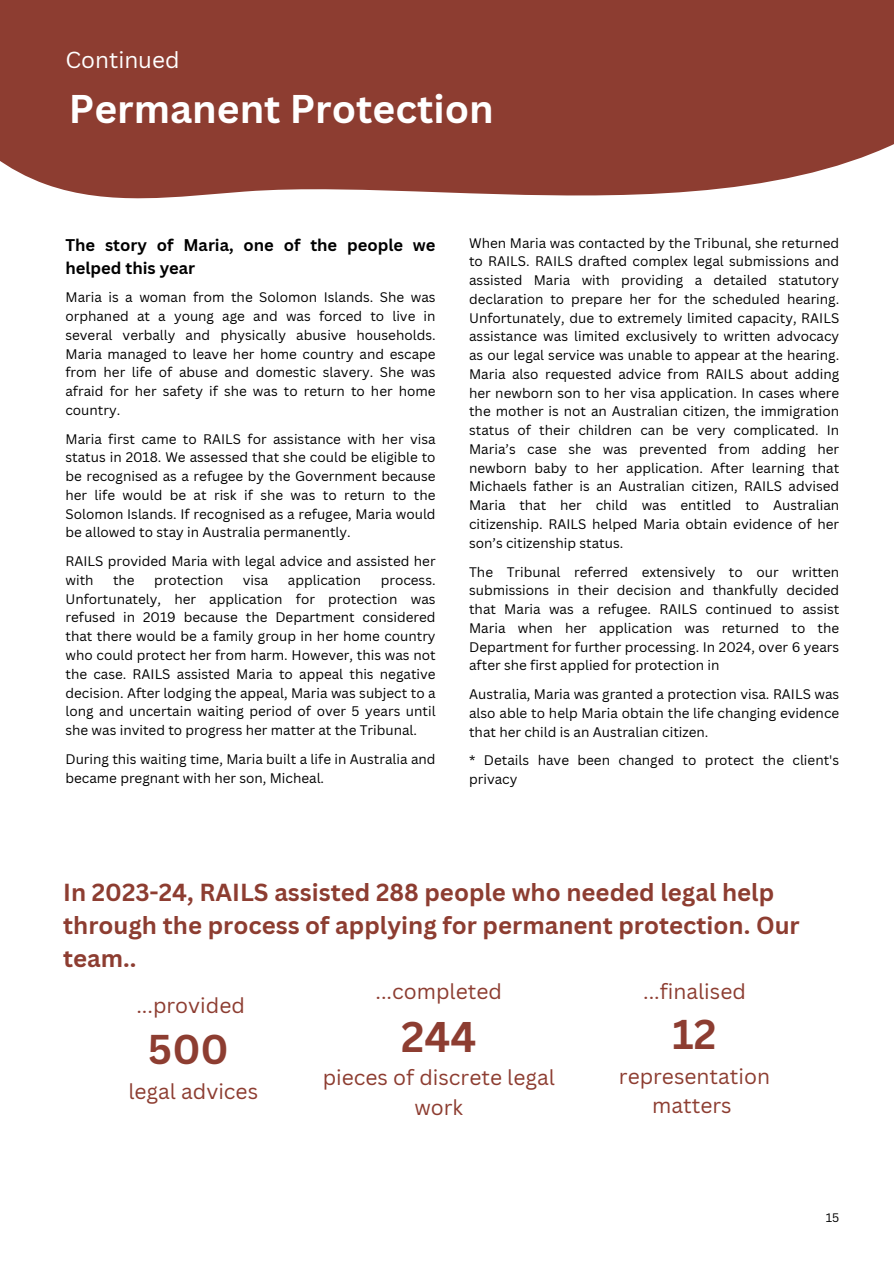
<style>
.page{position:relative;width:894px;height:1264px;background:#fff}
.page>*{position:absolute;margin:0;border:0;box-sizing:border-box;transform-origin:0 0}
.t1{font:700 41.7px "Canva Sans";color:#8d3d31}
.t2{font:700 40.5px "Canva Sans";color:#8d3d31}
.t3{font:700 39px "Canva Sans";color:#fff}
.t4{font:700 24px/32.7px "Canva Sans";color:#8d3d31}
.t5{font:22.5px "Canva Sans";color:#fff}
.t6{font:21px/29.2px "Canva Sans";color:#8d3d31;text-align:center}
.t7{font:700 16.5px/22.5px "Canva Sans";color:#000}
.t8{font:13.5px/18.8px "Canva Sans";color:#000;text-align:justify}
.t9{font:12px "Canva Sans";color:#000}
</style>
<div class="page">
<div style="left:0;top:0;width:893px;height:199px;background:#8d3d31"></div>
<p class="t5" style="left:65px;top:44px;width:115px">Continued</p>
<p class="t3" style="left:69px;top:81px;width:426px">Permanent Protection</p>
<p class="t7" style="left:65px;top:233px;width:371px">The story of Maria, one of the people we helped this year</p>
<h3 class="t8" style="left:65px;top:288px;width:371px">Maria is a woman from the Solomon Islands. She was orphaned at a young age and was forced to live in several verbally and physically abusive households.<br>Maria managed to leave her home country and escape from her life of abuse and domestic slavery. She was afraid for her safety if she was to return to her home country.</h3>
<h1 class="t8" style="left:65px;top:429px;width:371px">Maria first came to RAILS for assistance with her visa status in 2018. We assessed that she could be eligible to be recognised as a refugee by the Government because her life would be at risk if she was to return to the Solomon Islands. If recognised as a refugee, Maria would be allowed to stay in Australia permanently.</h1>
<h5 class="t8" style="left:65px;top:551px;width:371px">RAILS provided Maria with legal advice and assisted her with</h5>
<h5 class="t8" style="left:113px;top:570px;width:23px">the</h5>
<h5 class="t8" style="left:154px;top:570px;width:71px">protection</h5>
<h5 class="t8" style="left:243px;top:570px;width:27px">visa</h5>
<h5 class="t8" style="left:288px;top:570px;width:75px">application</h5>
<h5 class="t8" style="left:65px;top:570px;width:371px;text-indent:315px">process.<br>Unfortunately, her application for protection was refused in 2019 because the Department considered that there would be a family group in her home country who could protect her from harm. However, this was not the case. RAILS assisted Maria to appeal this negative decision. After lodging the appeal, Maria was subject to a long and uncertain waiting period of over 5 years until she was invited to progress her matter at the Tribunal.</h5>
<p class="t8" style="left:65px;top:749px;width:371px">During this waiting time, Maria built a life in Australia and became pregnant with her son, Micheal.</p>
<p class="t8" style="left:469px;top:233px;width:371px">When Maria was contacted by the Tribunal, she returned to RAILS. RAILS drafted complex legal submissions and assisted Maria with providing a detailed statutory declaration to prepare her for the scheduled hearing.<br>Unfortunately, due to extremely limited capacity, RAILS assistance was limited exclusively to written advocacy as our legal service was unable to appear at the hearing.<br>Maria also requested advice from RAILS about adding her newborn son to her visa application. In cases where the mother is not an Australian citizen, the immigration status of their children can be very complicated. In Maria’s case she was prevented from adding her newborn baby to her application. After learning that Michaels father is an Australian citizen, RAILS advised Maria that her child was entitled to Australian citizenship. RAILS helped Maria obtain evidence of her son’s citizenship status.</p>
<p class="t8" style="left:469px;top:562px;width:371px">The Tribunal referred extensively to our written submissions in their decision and thankfully decided that Maria was a refugee. RAILS continued to assist Maria when her application was returned to the Department for further processing. In 2024, over 6 years after she first applied for protection in</p>
<p class="t8" style="left:469px;top:684px;width:371px">Australia, Maria was granted a protection visa. RAILS was also able to help Maria obtain the life changing evidence that her child is an Australian citizen.</p>
<p class="t8" style="left:469px;top:750px;width:371px">* Details have been changed to protect the client's privacy</p>
<h4 class="t4" style="left:63px;top:875px;width:737px">In 2023-24, RAILS assisted 288 people who needed legal help through the process of applying for permanent protection. Our team..</h4>
<h4 class="t6" style="left:136px;top:990px;width:110px">...provided</h4>
<h4 class="t2" style="left:148px;top:1020px;width:82px">500</h4>
<h4 class="t6" style="left:128px;top:1075px;width:131px">legal advices</h4>
<h4 class="t6" style="left:643px;top:975px;width:104px">...finalised</h4>
<h4 class="t2" style="left:672px;top:1005px;width:45px">12</h4>
<h4 class="t6" style="left:618px;top:1061px;width:153px">representation matters</h4>
<h2 class="t6" style="left:375px;top:975px;width:128px">...completed</h2>
<h2 class="t1" style="left:401px;top:1006px;width:77px">244</h2>
<h2 class="t6" style="left:322px;top:1062px;width:234px">pieces of discrete legal work</h2>
<p class="t9" style="left:825px;top:1209px;width:15px">15</p>
</div>
